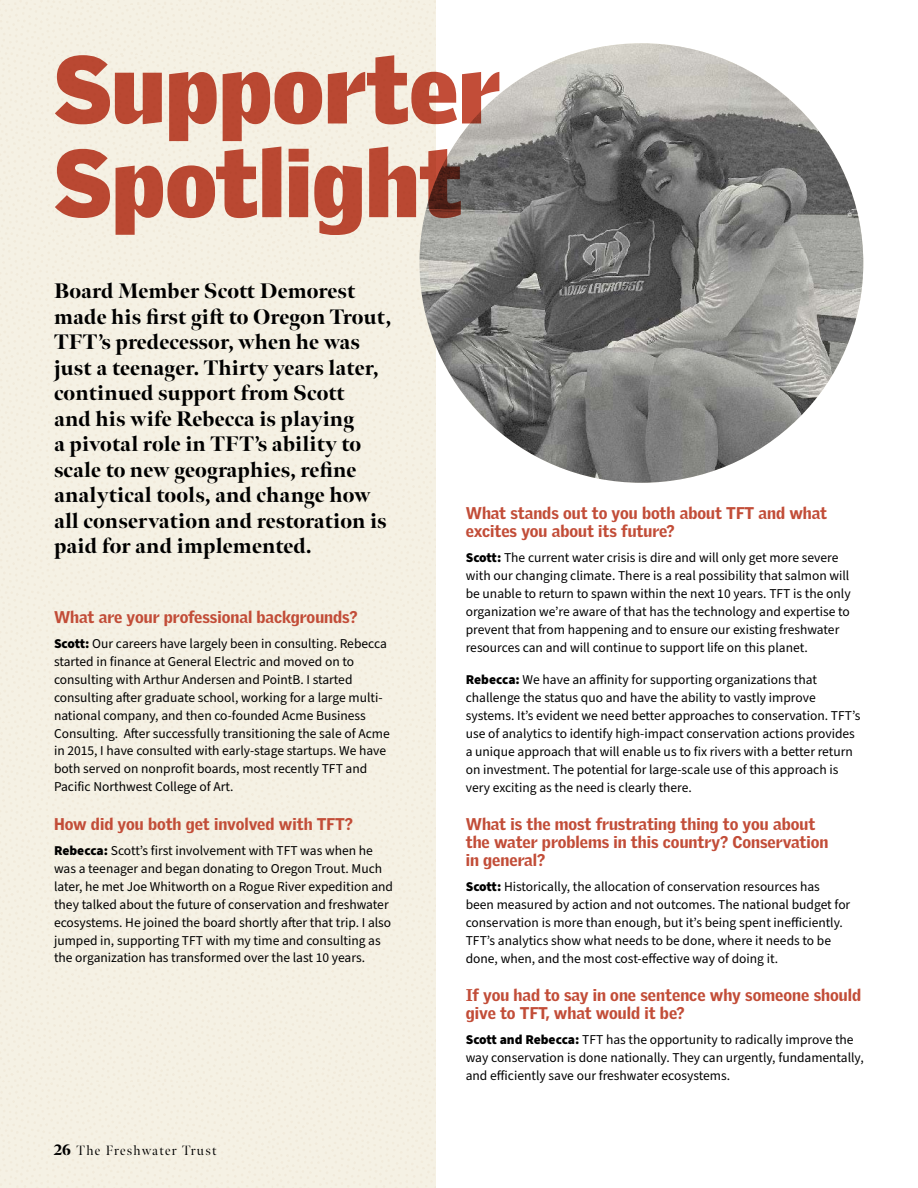
<style>
.page{position:relative;width:918px;height:1188px;background:#fff}
.page>*{position:absolute;margin:0;border:0;box-sizing:border-box;transform-origin:0 0}
.t1{font:900 93.75px/93.8px "Griffith Gothic";color:#c24d38}
.t2{font:900 21px/25.5px "Meno Banner";letter-spacing:.01em;color:#000}
.t3{font:900 16.5px/18px "Griffith Gothic";color:#c24d38}
.t4{font:13.5px/18px "Source Sans Pro";color:#000}
.t5{font:13.5px "Meno Banner";letter-spacing:.1em;color:#000}
.s1{font-weight:900}
.s2{font-weight:900;font-size:15px}
</style>
<div class="page">
<div style="left:0;top:0;width:436px;height:1188px;background:#f5f1e4"></div>
<img style="left:419px;top:43px;width:444px;height:440px">
<h1 class="t1" style="left:54px;top:50px;width:448px">Supporter<br>Spotlight</h1>
<p class="t2" style="left:54px;top:281px;width:339px">Board Member Scott Demorest made his first gift to Oregon Trout,<br>TFTʼs predecessor, when he was just a teenager. Thirty years later, continued support from Scott<br>and his wife Rebecca is playing<br>a pivotal role in TFTʼs ability to scale to new geographies, refine analytical tools, and change how all conservation and restoration is paid for and implemented.</p>
<p class="t3" style="left:54px;top:609px;width:305px">What are your professional backgrounds?</p>
<p class="t4" style="left:54px;top:635px;width:337px"><span class="s1">Scott:</span> Our careers have largely been in consulting. Rebecca started in finance at General Electric and moved on to consulting with Arthur Andersen and PointB. I started consulting after graduate school, working for a large multi&shy;national company, and then co-founded Acme Business Consulting. After successfully transitioning the sale of Acme in 2015, I have consulted with early-stage startups. We have both served on nonprofit boards, most recently TFT and Pacific Northwest College of Art.</p>
<p class="t3" style="left:54px;top:816px;width:301px">How did you both get involved with TFT?</p>
<p class="t4" style="left:54px;top:842px;width:341px"><span class="s1">Rebecca:</span> Scottʼs first involvement with TFT was when he was a teenager and began donating to Oregon Trout. Much later, he met Joe Whitworth on a Rogue River expedition and they talked about the future of conservation and freshwater ecosystems. He joined the board shortly after that trip. I also jumped in, supporting TFT with my time and consulting as the organization has transformed over the last 10 years.</p>
<p class="t5" style="left:54px;top:1145px;width:164px"><span class="s2">26</span> The Freshwater Trust</p>
<p class="t3" style="left:466px;top:506px;width:363px">What stands out to you both about TFT and what excites you about its future?</p>
<p class="t4" style="left:466px;top:550px;width:386px"><span class="s1">Scott:</span> The current water crisis is dire and will only get more severe with our changing climate. There is a real possibility that salmon will be unable to return to spawn within the next 10 years. TFT is the only organization weʼre aware of that has the technology and expertise to prevent that from happening and to ensure our existing freshwater resources can and will continue to support life on this planet.</p>
<p class="t4" style="left:466px;top:671px;width:396px"><span class="s1">Rebecca:</span> We have an affinity for supporting organizations that challenge the status quo and have the ability to vastly improve systems. Itʼs evident we need better approaches to conservation. TFTʼs use of analytics to identify high-impact conservation actions provides a unique approach that will enable us to fix rivers with a better return on investment. The potential for large-scale use of this approach is very exciting as the need is clearly there.</p>
<p class="t3" style="left:466px;top:816px;width:364px">What is the most frustrating thing to you about the water problems in this country? Conservation in general?</p>
<p class="t4" style="left:466px;top:878px;width:386px"><span class="s1">Scott:</span> Historically, the allocation of conservation resources has been measured by action and not outcomes. The national budget for conservation is more than enough, but itʼs being spent inefficiently.<br>TFTʼs analytics show what needs to be done, where it needs to be done, when, and the most cost-effective way of doing it.</p>
<p class="t3" style="left:466px;top:987px;width:397px">If you had to say in one sentence why someone should give to TFT, what would it be?</p>
<p class="t4" style="left:466px;top:1031px;width:400px"><span class="s1">Scott and Rebecca:</span> TFT has the opportunity to radically improve the way conservation is done nationally. They can urgently, fundamentally, and efficiently save our freshwater ecosystems.</p>
</div>
